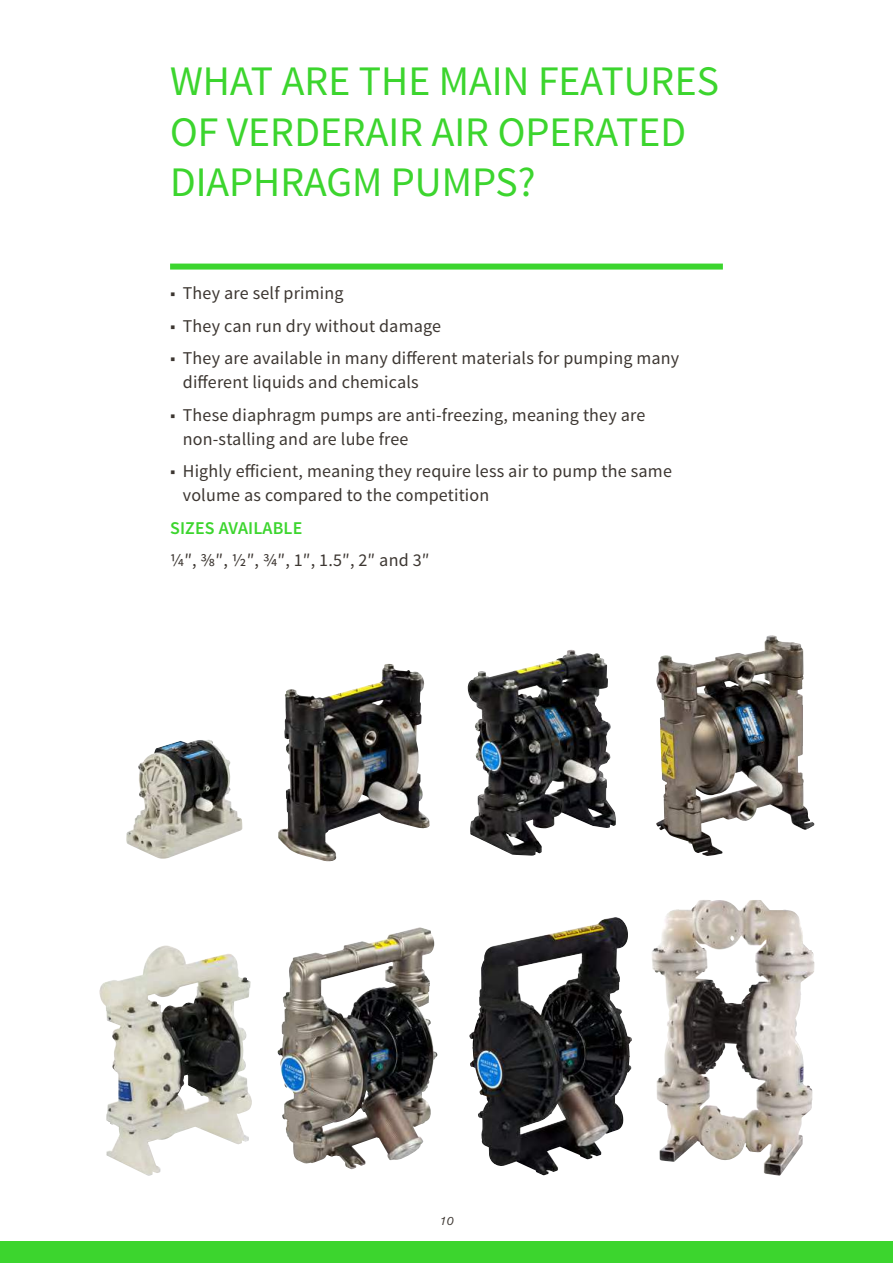
<style>
.page{position:relative;width:893px;height:1263px;background:#fff}
.page>*{position:absolute;margin:0;border:0;box-sizing:border-box;transform-origin:0 0}
.t1{font:42px/50.4px "Source Sans Pro";color:#3cd52e}
.t2{font:18px/24px "Source Sans Pro";letter-spacing:.01em;color:#3c3631}
.t3{font:600 18px "Source Sans Pro";letter-spacing:.01em;color:#3cd52e}
.t4{font:italic 12px "Akzidenz Grotesk BQ";color:#3c3631}
</style>
<div class="page">
<div style="left:0;top:1242px;width:893px;height:21px;background:#3cd52e"></div>
<div style="left:170px;top:264px;width:553px;height:6px;background:#3cd52e"></div>
<img style="left:652px;top:900px;width:160px;height:276px">
<img style="left:278px;top:927px;width:141px;height:242px">
<img style="left:469px;top:917px;width:145px;height:258px">
<img style="left:99px;top:945px;width:153px;height:231px">
<img style="left:656px;top:637px;width:136px;height:219px">
<img style="left:468px;top:650px;width:148px;height:206px">
<img style="left:278px;top:664px;width:152px;height:198px">
<img style="left:126px;top:740px;width:116px;height:119px">
<h1 class="t1" style="left:170px;top:57px;width:550px">WHAT ARE THE MAIN FEATURES<br>OF VERDERAIR AIR OPERATED<br>DIAPHRAGM PUMPS?</h1>
<p class="t2" style="left:170px;top:282px;width:175px">■ They are self priming</p>
<p class="t2" style="left:170px;top:314px;width:273px">■ They can run dry without damage</p>
<p class="t2" style="left:183px;top:347px;width:498px;text-indent:-13px">■ They are available in many different materials for pumping many different liquids and chemicals</p>
<p class="t2" style="left:183px;top:403px;width:464px;text-indent:-13px">■ These diaphragm pumps are anti-freezing, meaning they are non-stalling and are lube free</p>
<p class="t2" style="left:183px;top:460px;width:491px;text-indent:-13px">■ Highly efficient, meaning they require less air to pump the same volume as compared to the competition</p>
<p class="t3" style="left:170px;top:516px;width:134px">SIZES AVAILABLE</p>
<p class="t2" style="left:170px;top:549px;width:261px">¼″, ⅜″, ½″, ¾″, 1″, 1.5″, 2″ and 3″</p>
<p class="t4" style="left:439px;top:1213px;width:15px">10</p>
</div>
